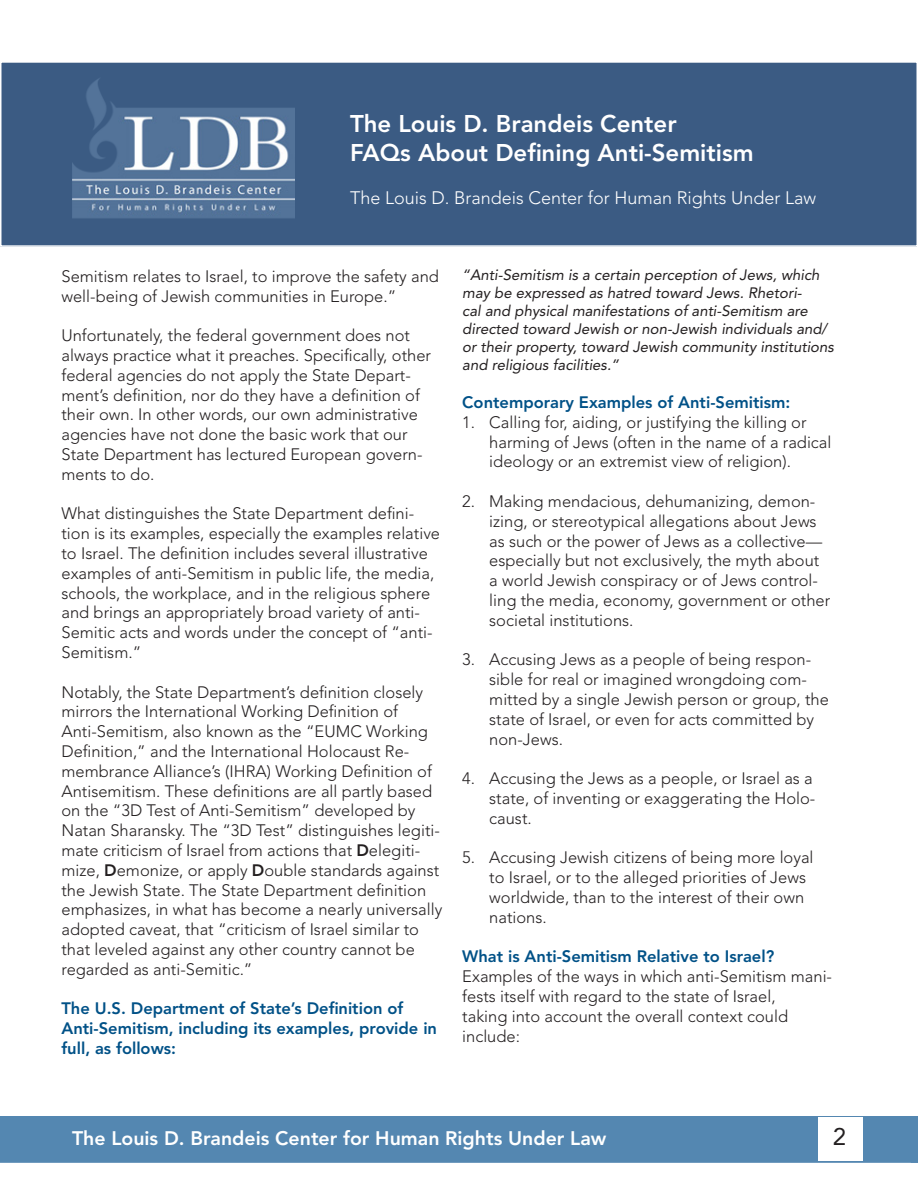
<style>
.page{position:relative;width:918px;height:1188px;background:#fff}
.page>*{position:absolute;margin:0;border:0;box-sizing:border-box;transform-origin:0 0}
.t1{font:800 24px/28.8px "Avenir";color:#fff}
.t2{font:24px "Avenir";color:#231f20}
.t3{font:800 19.5px "Avenir";color:#fff}
.t4{font:300 18px "Avenir";color:#fff}
.t5{font:300 16.5px/19.8px "Avenir";color:#231f20}
.t6{font:800 16.5px/19.8px "Avenir";color:#005187}
.t7{font:italic 15px/18px "Avenir";color:#231f20}
.s1{font-weight:800}
.s2{font-weight:800;color:#005187}
</style>
<div class="page">
<div style="left:1px;top:62px;width:916px;height:184px;background:#3b5b83"></div>
<img style="left:73px;top:78px;width:221px;height:140px">
<div style="left:0;top:61px;width:918px;height:186px;border:2px solid #fff"></div>
<div style="left:0;top:1116px;width:918px;height:47px;background:#5487b1"></div>
<p class="t1" style="left:350px;top:110px;width:405px">The Louis D. Brandeis Center<br>FAQs About Defining Anti-Semitism</p>
<p class="t4" style="left:350px;top:188px;width:468px">The Louis D. Brandeis Center for Human Rights Under Law</p>
<p class="t5" style="left:62px;top:266px;width:379px">Semitism relates to Israel, to improve the safety and well-being of Jewish communities in Europe.”</p>
<p class="t5" style="left:62px;top:326px;width:371px">Unfortunately, the federal government does not always practice what it preaches. Specifically, other federal agencies do not apply the State Depart&shy;ment’s definition, nor do they have a definition of their own. In other words, our own administrative agencies have not done the basic work that our State Department has lectured European govern&shy;ments to do.</p>
<p class="t5" style="left:62px;top:504px;width:380px">What distinguishes the State Department defini&shy;tion is its examples, especially the examples relative to Israel. The definition includes several illustrative examples of anti-Semitism in public life, the media, schools, the workplace, and in the religious sphere and brings an appropriately broad variety of anti-Semitic acts and words under the concept of “anti-Semitism.”</p>
<p class="t5" style="left:62px;top:682px;width:382px">Notably, the State Department’s definition closely mirrors the International Working Definition of Anti-Semitism, also known as the “EUMC Working Definition,” and the International Holocaust Re&shy;membrance Alliance’s (IHRA) Working Definition of Antisemitism. These definitions are all partly based on the “3D Test of Anti-Semitism” developed by Natan Sharansky. The “3D Test” distinguishes legiti&shy;mate criticism of Israel from actions that <span class="s1">D</span>elegiti&shy;mize, <span class="s1">D</span>emonize, or apply <span class="s1">D</span>ouble standards against the Jewish State. The State Department definition emphasizes, in what has become a nearly universally adopted caveat, that “criticism of Israel similar to that leveled against any other country cannot be regarded as anti-Semitic.”</p>
<p class="t6" style="left:62px;top:999px;width:377px">The U.S. Department of State’s Definition of<br>Anti-Semitism, including its examples, provide in full, as follows:</p>
<p class="t7" style="left:462px;top:266px;width:373px">“Anti-Semitism is a certain perception of Jews, which may be expressed as hatred toward Jews. Rhetori-<br>cal and physical manifestations of anti-Semitism are directed toward Jewish or non-Jewish individuals and/ or their property, toward Jewish community institutions and religious facilities.”</p>
<p class="t6" style="left:462px;top:392px;width:330px">Contemporary Examples of Anti-Semitism:</p>
<p class="t5" style="left:489px;top:412px;width:344px;text-indent:-27px">1. Calling for, aiding, or justifying the killing or harming of Jews (often in the name of a radical ideology or an extremist view of religion).</p>
<p class="t5" style="left:489px;top:491px;width:342px;text-indent:-27px">2. Making mendacious, dehumanizing, demon&shy;izing, or stereotypical allegations about Jews as such or the power of Jews as a collective— especially but not exclusively, the myth about a world Jewish conspiracy or of Jews control&shy;ling the media, economy, government or other societal institutions.</p>
<p class="t5" style="left:489px;top:650px;width:341px;text-indent:-27px">3. Accusing Jews as a people of being respon&shy;sible for real or imagined wrongdoing com&shy;mitted by a single Jewish person or group, the state of Israel, or even for acts committed by non-Jews.</p>
<p class="t5" style="left:489px;top:769px;width:328px;text-indent:-27px">4. Accusing the Jews as a people, or Israel as a state, of inventing or exaggerating the Holo&shy;caust.</p>
<p class="t5" style="left:489px;top:848px;width:326px;text-indent:-27px">5. Accusing Jewish citizens of being more loyal to Israel, or to the alleged priorities of Jews worldwide, than to the interest of their own nations.</p>
<p class="t5" style="left:462px;top:947px;width:371px"><span class="s2">What is Anti-Semitism Relative to Israel?<br></span>Examples of the ways in which anti-Semitism mani&shy;fests itself with regard to the state of Israel,</p>
<p class="t5" style="left:462px;top:1006px;width:327px">taking into account the overall context could include:</p>
<p class="t3" style="left:72px;top:1127px;width:536px">The Louis D. Brandeis Center for Human Rights Under Law</p>
<p class="t2" style="left:833px;top:1123px;width:15px">2</p>
</div>
